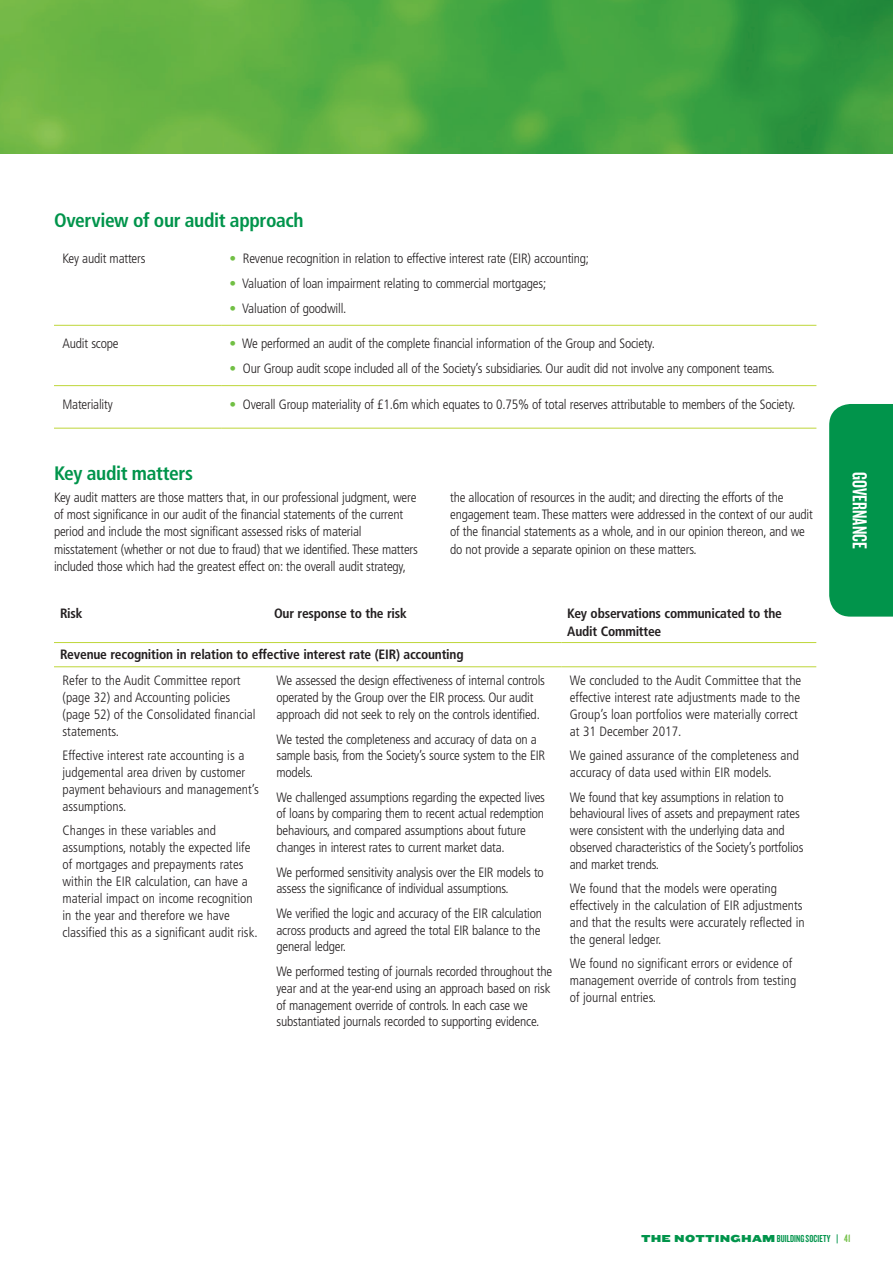
<style>
.page{position:relative;width:893px;height:1263px;background:#fff}
.page>*{position:absolute;margin:0;border:0;box-sizing:border-box;transform-origin:0 0}
.t1{font:21px "Knockout 48 Featherweight";color:#fff}
.t2{font:700 condensed 19.5px "Frutiger";letter-spacing:-.02em;color:#01944b}
.t3{font:300 condensed 13.5px/16.8px "Frutiger";letter-spacing:-.015em;color:#231f20}
.t4{font:700 condensed 13.5px/17.2px "Frutiger";letter-spacing:-.015em;color:#231f20}
.t5{font:10.5px "Knockout 48 Featherweight";letter-spacing:.01em;color:#01944b}
.s1{color:#71bf44}
.s2{font-family:"Knockout HTF74 Full Sumo"}
.s3{font-size:11.25px;color:#71bf44}
</style>
<div class="page">
<img style="left:0;top:0;width:893px;height:153px">
<hr style="left:54px;top:325px;width:167px;height:1px;background:#bed639">
<hr style="left:221px;top:325px;width:595px;height:1px;background:#bed639">
<hr style="left:54px;top:385px;width:167px;height:1px;background:#bed639">
<hr style="left:221px;top:385px;width:595px;height:1px;background:#bed639">
<hr style="left:54px;top:428px;width:167px;height:1px;background:#bed639">
<hr style="left:221px;top:428px;width:595px;height:1px;background:#bed639">
<hr style="left:54px;top:642px;width:214px;height:1px;background:#bed639">
<hr style="left:268px;top:642px;width:293px;height:1px;background:#bed639">
<hr style="left:561px;top:642px;width:255px;height:1px;background:#bed639">
<hr style="left:54px;top:666px;width:214px;height:1px;background:#bed639">
<hr style="left:268px;top:666px;width:293px;height:1px;background:#bed639">
<hr style="left:561px;top:666px;width:255px;height:1px;background:#bed639">
<div style="left:829px;top:404px;width:64px;height:213px;background:#01944b"></div>
<h2 class="t2" style="left:54px;top:209px;width:251px">Overview of our audit approach</h2>
<p class="t3" style="left:63px;top:250px;width:84px">Key audit matters</p>
<p class="t3" style="left:230px;top:250px;width:361px"><span class="s1">•</span> Revenue recognition in relation to effective interest rate (EIR) accounting;</p>
<p class="t3" style="left:230px;top:275px;width:318px"><span class="s1">•</span> Valuation of loan impairment relating to commercial mortgages;</p>
<p class="t3" style="left:230px;top:300px;width:118px"><span class="s1">•</span> Valuation of goodwill.</p>
<p class="t3" style="left:63px;top:335px;width:58px">Audit scope</p>
<p class="t3" style="left:230px;top:335px;width:427px"><span class="s1">•</span> We performed an audit of the complete financial information of the Group and Society.</p>
<p class="t3" style="left:230px;top:360px;width:547px"><span class="s1">•</span> Our Group audit scope included all of the Society’s subsidiaries. Our audit did not involve any component teams.</p>
<p class="t3" style="left:63px;top:396px;width:52px">Materiality</p>
<p class="t3" style="left:230px;top:396px;width:567px"><span class="s1">•</span> Overall Group materiality of £1.6m which equates to 0.75% of total reserves attributable to members of the Society.</p>
<h2 class="t2" style="left:54px;top:462px;width:141px">Key audit matters</h2>
<p class="t3" style="left:54px;top:489px;width:365px;line-height:17.2px">Key audit matters are those matters that, in our professional judgment, were of most significance in our audit of the financial statements of the current period and include the most significant assessed risks of material misstatement (whether or not due to fraud) that we identified. These matters included those which had the greatest effect on: the overall audit strategy,</p>
<p class="t3" style="left:450px;top:489px;width:364px;line-height:17.2px">the allocation of resources in the audit; and directing the efforts of the engagement team. These matters were addressed in the context of our audit of the financial statements as a whole, and in our opinion thereon, and we do not provide a separate opinion on these matters.</p>
<p class="t4" style="left:60px;top:605px;width:24px">Risk</p>
<p class="t4" style="left:274px;top:605px;width:134px">Our response to the risk</p>
<p class="t4" style="left:567px;top:605px;width:216px">Key observations communicated to the<br>Audit Committee</p>
<p class="t4" style="left:60px;top:645px;width:405px">Revenue recognition in relation to effective interest rate (EIR) accounting</p>
<p class="t3" style="left:62px;top:672px;width:195px">Refer to the Audit Committee report (page 32) and Accounting policies (page 52) of the Consolidated financial statements.</p>
<p class="t3" style="left:62px;top:747px;width:198px">Effective interest rate accounting is a judgemental area driven by customer payment behaviours and management’s assumptions.</p>
<p class="t3" style="left:62px;top:822px;width:197px">Changes in these variables and assumptions, notably the expected life of mortgages and prepayments rates within the EIR calculation, can have a material impact on income recognition in the year and therefore we have classified this as a significant audit risk.</p>
<p class="t3" style="left:277px;top:672px;width:270px">We assessed the design effectiveness of internal controls operated by the Group over the EIR process. Our audit approach did not seek to rely on the controls identified.</p>
<p class="t3" style="left:277px;top:731px;width:270px">We tested the completeness and accuracy of data on a sample basis, from the Society’s source system to the EIR models.</p>
<p class="t3" style="left:277px;top:789px;width:270px">We challenged assumptions regarding the expected lives of loans by comparing them to recent actual redemption behaviours, and compared assumptions about future changes in interest rates to current market data.</p>
<p class="t3" style="left:277px;top:864px;width:269px">We performed sensitivity analysis over the EIR models to assess the significance of individual assumptions.</p>
<p class="t3" style="left:277px;top:905px;width:267px;text-align:justify">We verified the logic and accuracy of the EIR calculation across products and agreed the total EIR balance to the general ledger.</p>
<p class="t3" style="left:277px;top:963px;width:277px">We performed testing of journals recorded throughout the year and at the year-end using an approach based on risk of management override of controls. In each case we substantiated journals recorded to supporting evidence.</p>
<p class="t3" style="left:570px;top:672px;width:233px">We concluded to the Audit Committee that the effective interest rate adjustments made to the Group’s loan portfolios were materially correct at 31 December 2017.</p>
<p class="t3" style="left:570px;top:747px;width:231px">We gained assurance of the completeness and accuracy of data used within EIR models.</p>
<p class="t3" style="left:570px;top:789px;width:235px">We found that key assumptions in relation to behavioural lives of assets and prepayment rates were consistent with the underlying data and observed characteristics of the Society’s portfolios and market trends.</p>
<p class="t3" style="left:570px;top:880px;width:236px">We found that the models were operating effectively in the calculation of EIR adjustments and that the results were accurately reflected in the general ledger.</p>
<p class="t3" style="left:570px;top:955px;width:228px">We found no significant errors or evidence of management override of controls from testing of journal entries.</p>
<h1 class="t1" style="left:872px;top:472px;width:78px;rotate:90deg">GOVERNANCE</h1>
<p class="t5" style="left:641px;top:1232px;width:211px"><span class="s2">THE NOTTINGHAM</span> BUILDING SOCIETY <span class="s2">|</span> <span class="s3">41</span></p>
</div>
